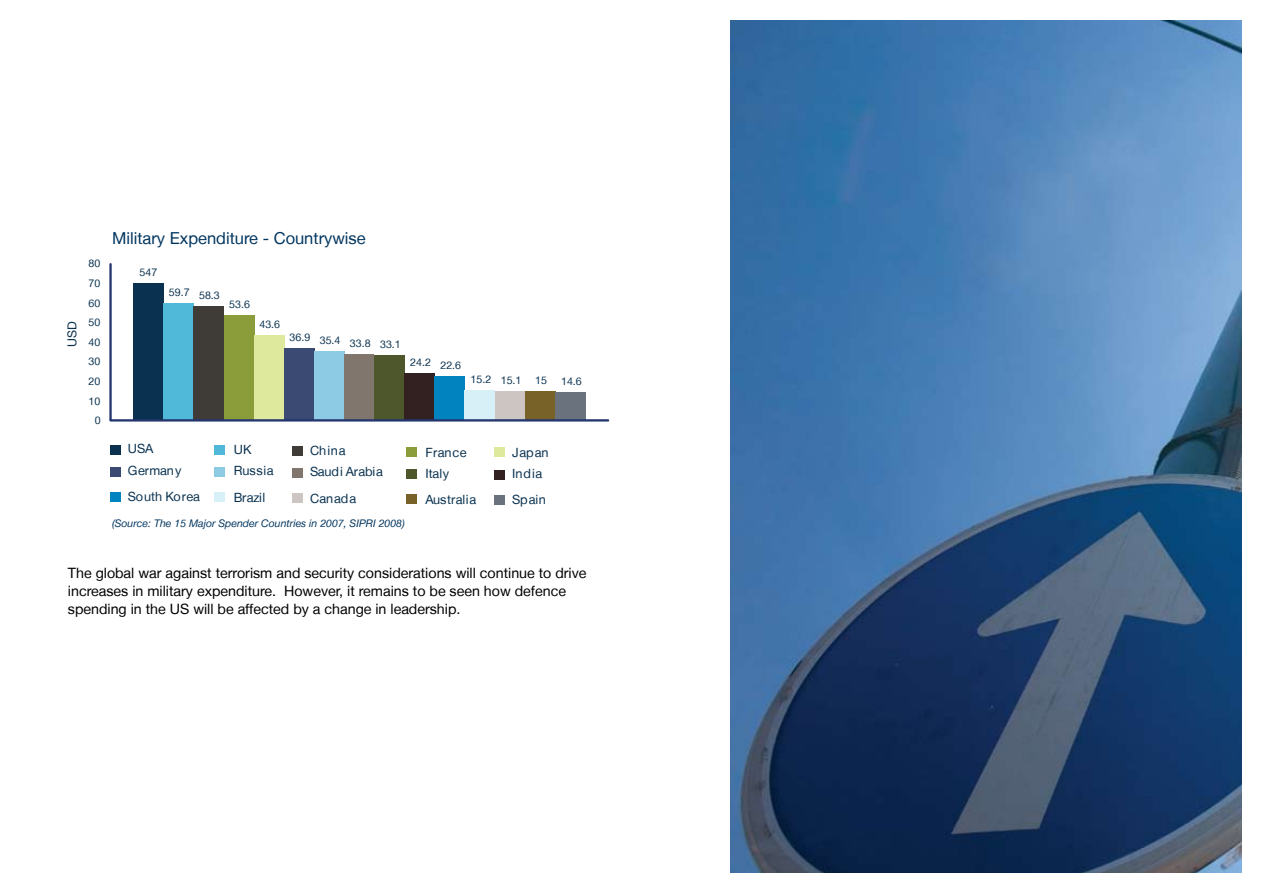
<style>
.page{position:relative;width:1263px;height:893px;background:#fff}
.page>*{position:absolute;margin:0;border:0;box-sizing:border-box;transform-origin:0 0}
.t1{font:16.5px "Helvetica Neue LT";color:#00355f}
.t2{font:14.25px/18px "Helvetica Neue LT";color:#000}
.t3{font:12.75px "Helvetica Neue LT";letter-spacing:.005em;color:#0a3250}
.t4{font:12.3px "Helvetica Neue LT";color:#0a3250}
.t5{font:10.65px "Helvetica Neue LT";color:#0a3250}
.t6{font:italic 10.5px "Helvetica Neue LT";color:#00355f}
</style>
<div class="page">
<div style="left:133px;top:283px;width:31px;height:138px;background:#0a3250"></div>
<div style="left:164px;top:304px;width:30px;height:117px;background:#50b9da"></div>
<div style="left:194px;top:306px;width:30px;height:115px;background:#3f3b37"></div>
<div style="left:224px;top:315px;width:30px;height:106px;background:#8b9d3a"></div>
<div style="left:254px;top:335px;width:30px;height:86px;background:#dfe99e"></div>
<div style="left:284px;top:348px;width:31px;height:73px;background:#3b4a73"></div>
<div style="left:315px;top:351px;width:30px;height:70px;background:#8dcbe5"></div>
<div style="left:345px;top:355px;width:29px;height:66px;background:#81766e"></div>
<div style="left:374px;top:356px;width:30px;height:65px;background:#4e572c"></div>
<div style="left:404px;top:373px;width:30px;height:48px;background:#332020"></div>
<div style="left:434px;top:376px;width:31px;height:45px;background:#0083be"></div>
<div style="left:465px;top:391px;width:30px;height:30px;background:#d7eff6"></div>
<div style="left:495px;top:392px;width:30px;height:29px;background:#ccc5c1"></div>
<div style="left:525px;top:392px;width:30px;height:29px;background:#786228"></div>
<div style="left:555px;top:392px;width:30px;height:29px;background:#69727d"></div>
<div style="left:109px;top:263px;width:3px;height:158px;border:2px solid #24366f"></div>
<div style="left:110px;top:419px;width:499px;height:3px;border:2px solid #24366f"></div>
<div style="left:110px;top:445px;width:10px;height:9px;background:#0a3250"></div>
<div style="left:110px;top:467px;width:10px;height:9px;background:#3b4a73"></div>
<div style="left:110px;top:492px;width:10px;height:9px;background:#0083be"></div>
<div style="left:214px;top:445px;width:11px;height:9px;background:#50b9da"></div>
<div style="left:214px;top:467px;width:11px;height:9px;background:#8dcbe5"></div>
<div style="left:214px;top:492px;width:11px;height:9px;background:#d7eff6"></div>
<div style="left:292px;top:446px;width:10px;height:9px;background:#3f3b37"></div>
<div style="left:292px;top:468px;width:10px;height:10px;background:#81766e"></div>
<div style="left:292px;top:493px;width:10px;height:9px;background:#ccc5c1"></div>
<div style="left:407px;top:447px;width:10px;height:10px;background:#8b9d3a"></div>
<div style="left:407px;top:470px;width:10px;height:9px;background:#4e572c"></div>
<div style="left:407px;top:495px;width:10px;height:9px;background:#786228"></div>
<div style="left:495px;top:448px;width:10px;height:9px;background:#dfe99e"></div>
<div style="left:495px;top:470px;width:10px;height:9px;background:#332020"></div>
<div style="left:495px;top:495px;width:10px;height:9px;background:#69727d"></div>
<img style="left:730px;top:20px;width:511px;height:853px">
<p class="t4" style="left:65px;top:347px;width:27px;rotate:-90deg">USD</p>
<p class="t5" style="left:89px;top:257px;width:13px">80</p>
<p class="t5" style="left:89px;top:277px;width:13px">70</p>
<p class="t5" style="left:89px;top:296px;width:13px">60</p>
<p class="t5" style="left:89px;top:316px;width:13px">50</p>
<p class="t5" style="left:89px;top:336px;width:13px">40</p>
<p class="t5" style="left:89px;top:355px;width:13px">30</p>
<p class="t5" style="left:89px;top:375px;width:13px">20</p>
<p class="t5" style="left:89px;top:395px;width:13px">10</p>
<p class="t5" style="left:95px;top:414px;width:7px">0</p>
<p class="t1" style="left:112px;top:228px;width:255px">Military Expenditure - Countrywise</p>
<p class="t5" style="left:140px;top:265px;width:19px">547</p>
<p class="t5" style="left:169px;top:287px;width:52px">59.7 58.3</p>
<p class="t5" style="left:229px;top:298px;width:22px">53.6</p>
<p class="t5" style="left:259px;top:317px;width:22px">43.6</p>
<p class="t5" style="left:290px;top:335px;width:113px">36.9 35.4 33.8 33.1</p>
<p class="t5" style="left:410px;top:357px;width:52px">24.2 22.6</p>
<p class="t5" style="left:471px;top:373px;width:52px">15.2 15.1</p>
<p class="t5" style="left:535px;top:374px;width:13px">15</p>
<p class="t5" style="left:561px;top:374px;width:22px">14.6</p>
<p class="t3" style="left:128px;top:441px;width:27px">USA</p>
<p class="t3" style="left:234px;top:442px;width:19px">UK</p>
<p class="t3" style="left:310px;top:443px;width:37px">China</p>
<p class="t3" style="left:425px;top:445px;width:43px">France</p>
<p class="t3" style="left:512px;top:445px;width:38px">Japan</p>
<p class="t3" style="left:128px;top:463px;width:55px">Germany</p>
<p class="t3" style="left:234px;top:463px;width:41px">Russia</p>
<p class="t3" style="left:310px;top:464px;width:74px">Saudi Arabia</p>
<p class="t3" style="left:425px;top:466px;width:25px">Italy</p>
<p class="t3" style="left:512px;top:466px;width:32px">India</p>
<p class="t3" style="left:128px;top:489px;width:74px">South Korea</p>
<p class="t3" style="left:234px;top:489px;width:33px">Brazil</p>
<p class="t3" style="left:310px;top:490px;width:48px">Canada</p>
<p class="t3" style="left:425px;top:492px;width:52px">Australia</p>
<p class="t3" style="left:512px;top:492px;width:35px">Spain</p>
<p class="t6" style="left:112px;top:517px;width:294px">(Source: The 15 Major Spender Countries in 2007, SIPRI 2008)</p>
<p class="t2" style="left:68px;top:564px;width:520px">The global war against terrorism and security considerations will continue to drive increases in military expenditure. However, it remains to be seen how defence spending in the US will be affected by a change in leadership.</p>
</div>
